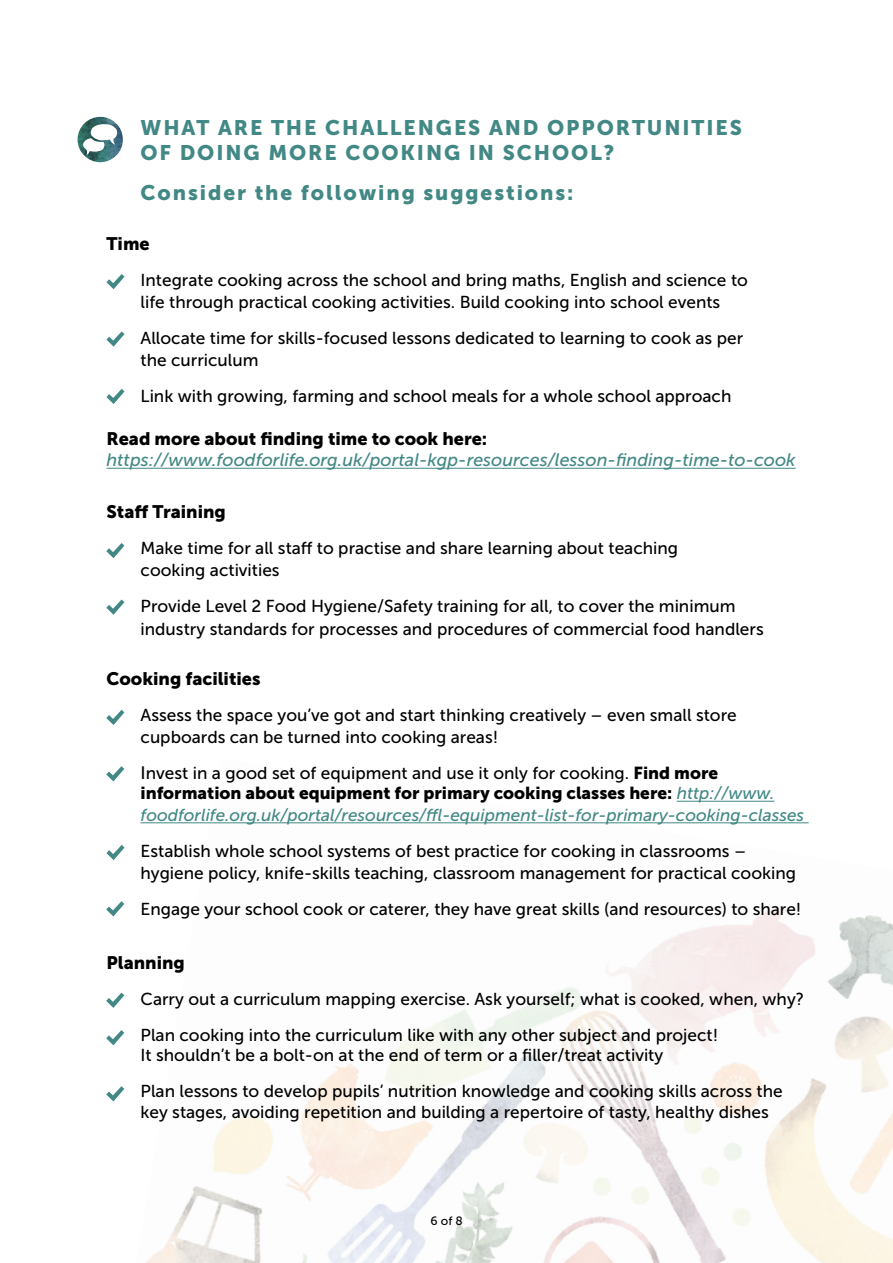
<style>
.page{position:relative;width:893px;height:1263px;background:#fff}
.page>*{position:absolute;margin:0;border:0;box-sizing:border-box;transform-origin:0 0}
.t1{font:21px/25.2px "Museo Sans 900";letter-spacing:.09em;color:#428885}
.t2{font:italic 18px "Museo Sans 500";color:#428885}
.t3{font:18px "Museo Sans 900";color:#000}
.t4{font:17.25px/21.6px "Museo Sans 500";color:#000}
.t5{font:italic 17.25px "Museo Sans 500";color:#428885}
.t6{font:17.25px "Museo Sans 900";color:#000}
.t7{font:12px "Museo Sans 500";color:#000}
.s1{font-size:18px}
.s2{font-family:"Museo Sans 900"}
.s3{font-family:"Museo Sans 500";font-style:italic;color:#428885}
</style>
<div class="page">
<img style="left:140px;top:800px;width:753px;height:463px">
<hr style="left:107px;top:468px;width:689px;height:1px;background:#428885">
<hr style="left:677px;top:801px;width:97px;height:1px;background:#428885">
<hr style="left:141px;top:822px;width:668px;height:1px;background:#428885">
<svg style="left:107px;top:274px;width:17px;height:15px"></svg>
<svg style="left:107px;top:331px;width:17px;height:16px"></svg>
<svg style="left:107px;top:389px;width:17px;height:15px"></svg>
<svg style="left:106px;top:543px;width:18px;height:15px"></svg>
<svg style="left:106px;top:599px;width:18px;height:16px"></svg>
<svg style="left:106px;top:710px;width:18px;height:15px"></svg>
<svg style="left:106px;top:766px;width:18px;height:15px"></svg>
<svg style="left:107px;top:845px;width:17px;height:15px"></svg>
<svg style="left:106px;top:901px;width:18px;height:15px"></svg>
<svg style="left:106px;top:993px;width:18px;height:15px"></svg>
<svg style="left:106px;top:1030px;width:18px;height:15px"></svg>
<svg style="left:106px;top:1086px;width:18px;height:15px"></svg>
<img style="left:78px;top:117px;width:45px;height:45px;border-radius:23px">
<svg style="left:82px;top:124px;width:36px;height:31px"></svg>
<p class="t1" style="left:141px;top:115px;width:603px">WHAT ARE THE CHALLENGES AND OPPORTUNITIES<br>OF DOING MORE COOKING IN SCHOOL?</p>
<p class="t1" style="left:141px;top:180px;width:434px">Consider the following suggestions:</p>
<p class="t3" style="left:107px;top:234px;width:45px">Time</p>
<p class="t4" style="left:141px;top:270px;width:609px">Integrate cooking across the school and bring maths, English and science to life through practical cooking activities. Build cooking into school events</p>
<p class="t4" style="left:141px;top:327px;width:604px">Allocate time for skills-focused lessons dedicated to learning to cook as per the curriculum</p>
<p class="t4" style="left:141px;top:385px;width:592px">Link with growing, farming and school meals for a whole school approach</p>
<p class="t3" style="left:107px;top:428px;width:382px">Read more about finding time to cook here:</p>
<p class="t2" style="left:107px;top:450px;width:691px">https://www.foodforlife.org.uk/portal-kgp-resources/lesson-finding-time-to-cook</p>
<p class="t3" style="left:107px;top:501px;width:121px">Staff Training</p>
<p class="t4" style="left:141px;top:537px;width:539px">Make time for all staff to practise and share learning about teaching cooking activities</p>
<p class="t4" style="left:141px;top:594px;width:625px;line-height:23.4px">Provide Level 2 Food Hygiene/Safety training for all, to cover the minimum industry standards for processes and procedures of commercial food handlers</p>
<p class="t3" style="left:107px;top:669px;width:156px">Cooking facilities</p>
<p class="t4" style="left:141px;top:704px;width:598px">Assess the space you’ve got and start thinking creatively – even small store cupboards can be turned into cooking areas!</p>
<p class="t4" style="left:141px;top:762px;width:579px"><span class="s1">I</span>nvest in a good set of equipment and use it only for cooking. <span class="s2">Find more</span></p>
<p class="t6" style="left:141px;top:784px;width:635px">information about equipment for primary cooking classes here: <span class="s3">http://www.</span></p>
<p class="t5" style="left:141px;top:806px;width:665px">foodforlife.org.uk/portal/resources/ffl-equipment-list-for-primary-cooking-classes</p>
<p class="t4" style="left:141px;top:840px;width:657px">Establish whole school systems of best practice for cooking in classrooms – hygiene policy, knife-skills teaching, classroom management for practical cooking</p>
<p class="t4" style="left:141px;top:898px;width:662px">Engage your school cook or caterer, they have great skills (and resources) to share!</p>
<p class="t3" style="left:107px;top:952px;width:80px">Planning</p>
<p class="t4" style="left:141px;top:981px;width:665px;line-height:36px">Carry out a curriculum mapping exercise. Ask yourself; what is cooked, when, why?<br>Plan cooking into the curriculum like with any other subject and project!</p>
<p class="t4" style="left:141px;top:1037px;width:644px;line-height:36px">It shouldn’t be a bolt-on at the end of term or a filler/treat activity<br>Plan lessons to develop pupils’ nutrition knowledge and cooking skills across the</p>
<p class="t4" style="left:141px;top:1101px;width:630px">key stages, avoiding repetition and building a repertoire of tasty, healthy dishes</p>
<p class="t7" style="left:431px;top:1214px;width:34px">6 of 8</p>
</div>
